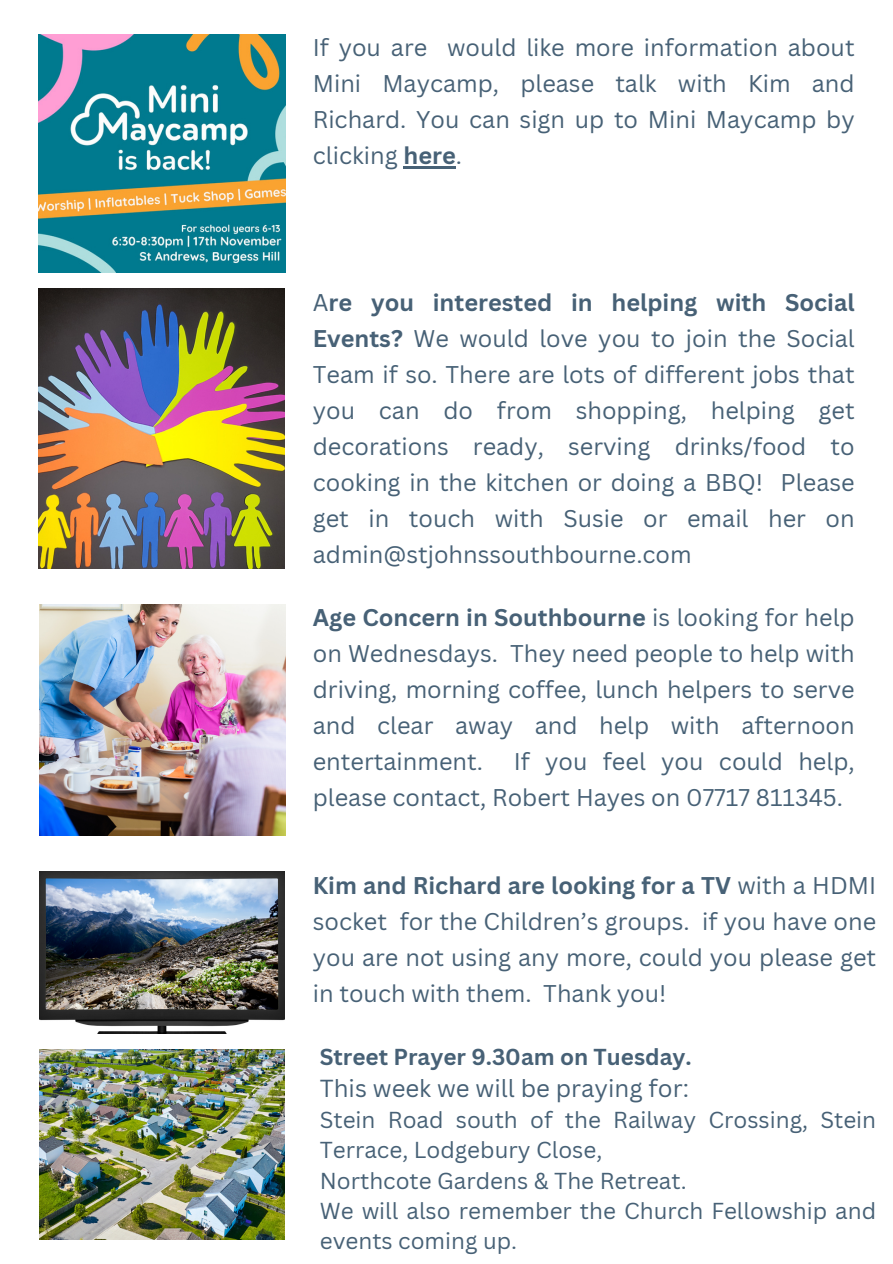
<style>
.page{position:relative;width:893px;height:1264px;background:#fff}
.page>*{position:absolute;margin:0;border:0;box-sizing:border-box;transform-origin:0 0}
.t1{font:24px "Canva Sans";color:#476176}
.t2{font:23.55px/36px "Canva Sans";color:#476176;text-align:justify}
.t3{font:22.5px/30.3px "Canva Sans";color:#476176}
.t4{font:700 22.5px "Canva Sans";color:#476176}
.s1{font-weight:700}
</style>
<div class="page">
<img style="left:40px;top:1049px;width:245px;height:190px">
<img style="left:40px;top:871px;width:245px;height:162px">
<img style="left:38px;top:34px;width:247px;height:238px">
<img style="left:38px;top:289px;width:246px;height:280px">
<hr style="left:403px;top:166px;width:53px;height:2px;background:#476176">
<img style="left:40px;top:604px;width:246px;height:232px">
<p class="t2" style="left:313px;top:29px;width:543px">If you are would like more information about Mini Maycamp, please talk with Kim and Richard. You can sign up to Mini Maycamp by clicking <span class="s1">here</span>.</p>
<p class="t2" style="left:313px;top:283px;width:543px">A<span class="s1">re you interested in helping with Social Events?</span> We would love you to join the Social Team if so. There are lots of different jobs that you can do from shopping, helping get decorations ready, serving drinks/food to cooking in the kitchen or doing a BBQ! Please get in touch with Susie or email her on admin@stjohnssouthbourne.com</p>
<p class="t2" style="left:313px;top:599px;width:543px"><span class="s1">Age Concern in Southbourne</span> is looking for help on Wednesdays. They need people to help with driving, morning coffee, lunch helpers to serve and clear away and help with afternoon entertainment.</p>
<p class="t2" style="left:313px;top:743px;width:543px;text-indent:201px">If you feel you could help, please contact, Robert Hayes on 07717 811345.</p>
<p class="t2" style="left:313px;top:866px;width:565px"><span class="s1">Kim and Richard are looking for a TV</span> with a HDMI socket for the Children’s groups. if you have one you are not using any more, could you please get in touch with them. Thank you!</p>
<p class="t4" style="left:320px;top:1040px;width:373px">Street Prayer 9.30am on Tuesday.</p>
<p class="t1" style="left:320px;top:1070px;width:370px">This week we will be praying for:</p>
<p class="t3" style="left:320px;top:1104px;width:558px">Stein Road south of the Railway Crossing, Stein<br>Terrace, Lodgebury Close,</p>
<p class="t3" style="left:320px;top:1164px;width:368px">Northcote Gardens &amp; The Retreat.</p>
<p class="t3" style="left:320px;top:1195px;width:558px">We will also remember the Church Fellowship and events coming up.</p>
</div>
